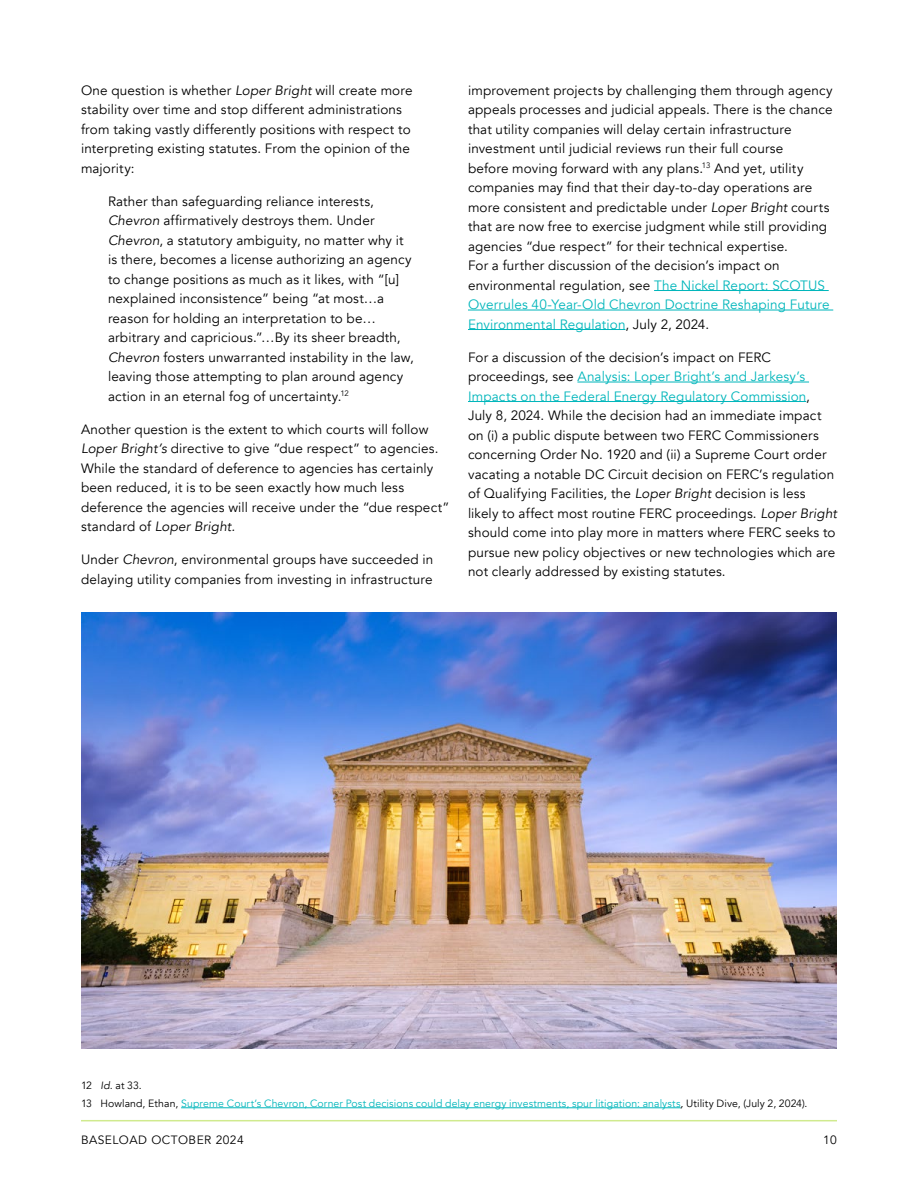
<style>
.page{position:relative;width:918px;height:1188px;background:#fff}
.page>*{position:absolute;margin:0;border:0;box-sizing:border-box;transform-origin:0 0}
._03__Body{font:13.5px/19.5px "Avenir";letter-spacing:.01em;color:#000}
.t1{font:12px "Avenir";letter-spacing:.04em;color:#000}
._10__Footnote{font:10.5px "Avenir";letter-spacing:.01em;color:#00b6bb}
._10__Footnote-2{font:10.5px "Avenir";color:#000}
.s1{font-style:italic}
.s2{color:#00b6bb}
.s3{color:#000}
.s4{font-style:italic;color:#000}
</style>
<div class="page">
<hr style="left:81px;top:1120px;width:756px;height:1px;background:#d0ea8e">
<hr style="left:181px;top:1108px;width:500px;height:1px;background:#00b6bb">
<hr style="left:654px;top:290px;width:175px;height:1px;background:#00b6bb">
<hr style="left:468px;top:310px;width:365px;height:1px;background:#00b6bb">
<hr style="left:468px;top:329px;width:157px;height:1px;background:#00b6bb">
<hr style="left:577px;top:382px;width:232px;height:1px;background:#00b6bb">
<hr style="left:468px;top:401px;width:338px;height:1px;background:#00b6bb">
<img style="left:81px;top:612px;width:756px;height:437px">
<p class="_03__Body" style="left:81px;top:80px;width:333px">One question is whether <span class="s1">Loper Bright</span> will create more stability over time and stop different administrations from taking vastly differently positions with respect to interpreting existing statutes. From the opinion of the majority:</p>
<p class="_03__Body" style="left:108px;top:191px;width:307px">Rather than safeguarding reliance interests, <span class="s1">Chevron</span> affirmatively destroys them. Under <span class="s1">Chevron</span>, a statutory ambiguity, no matter why it is there, becomes a license authorizing an agency to change positions as much as it likes, with “[u] nexplained inconsistence” being “at most…a reason for holding an interpretation to be… arbitrary and capricious.”…By its sheer breadth, <span class="s1">Chevron</span> fosters unwarranted instability in the law, leaving those attempting to plan around agency action in an eternal fog of uncertainty.<sup>12</sup></p>
<p class="_03__Body" style="left:81px;top:419px;width:370px">Another question is the extent to which courts will follow <span class="s1">Loper Bright’s</span> directive to give “due respect” to agencies.<br>While the standard of deference to agencies has certainly been reduced, it is to be seen exactly how much less deference the agencies will receive under the “due respect” standard of <span class="s1">Loper Bright.</span></p>
<p class="_03__Body" style="left:81px;top:550px;width:354px">Under <span class="s1">Chevron</span>, environmental groups have succeeded in delaying utility companies from investing in infrastructure</p>
<p class="_03__Body" style="left:468px;top:80px;width:366px">improvement projects by challenging them through agency appeals processes and judicial appeals. There is the chance that utility companies will delay certain infrastructure investment until judicial reviews run their full course<br>before moving forward with any plans.<sup>13</sup> And yet, utility companies may find that their day-to-day operations are more consistent and predictable under <span class="s1">Loper Bright</span> courts that are now free to exercise judgment while still providing agencies “due respect” for their technical expertise.<br>For a further discussion of the decision’s impact on environmental regulation, see <span class="s2">The Nickel Report: SCOTUS Overrules 40-Year-Old Chevron Doctrine Reshaping Future Environmental Regulation</span>, July 2, 2024.</p>
<p class="_03__Body" style="left:468px;top:347px;width:371px">For a discussion of the decision’s impact on FERC proceedings, see <span class="s2">Analysis: Loper Bright’s and Jarkesy’s Impacts on the Federal Energy Regulatory Commission</span>, July 8, 2024. While the decision had an immediate impact on (i) a public dispute between two FERC Commissioners concerning Order No. 1920 and (ii) a Supreme Court order vacating a notable DC Circuit decision on FERC’s regulation of Qualifying Facilities, the <span class="s1">Loper Bright</span> decision is less likely to affect most routine FERC proceedings. <span class="s1">Loper Bright </span>should come into play more in matters where FERC seeks to pursue new policy objectives or new technologies which are not clearly addressed by existing statutes.</p>
<p class="_10__Footnote-2" style="left:81px;top:1079px;width:62px">12 <span class="s1">Id.</span> at 33.</p>
<p class="_10__Footnote" style="left:81px;top:1097px;width:728px"><span class="s3">13 Howland, Ethan,</span> Supreme Court’s Chevron, Corner Post decisions could delay energy investments, spur litigation: analysts<span class="s4">,</span> <span class="s3">Utility Dive, (July 2, 2024).</span></p>
<p class="t1" style="left:81px;top:1133px;width:164px">BASELOAD OCTOBER 2024</p>
<p class="t1" style="left:823px;top:1133px;width:15px">10</p>
</div>
